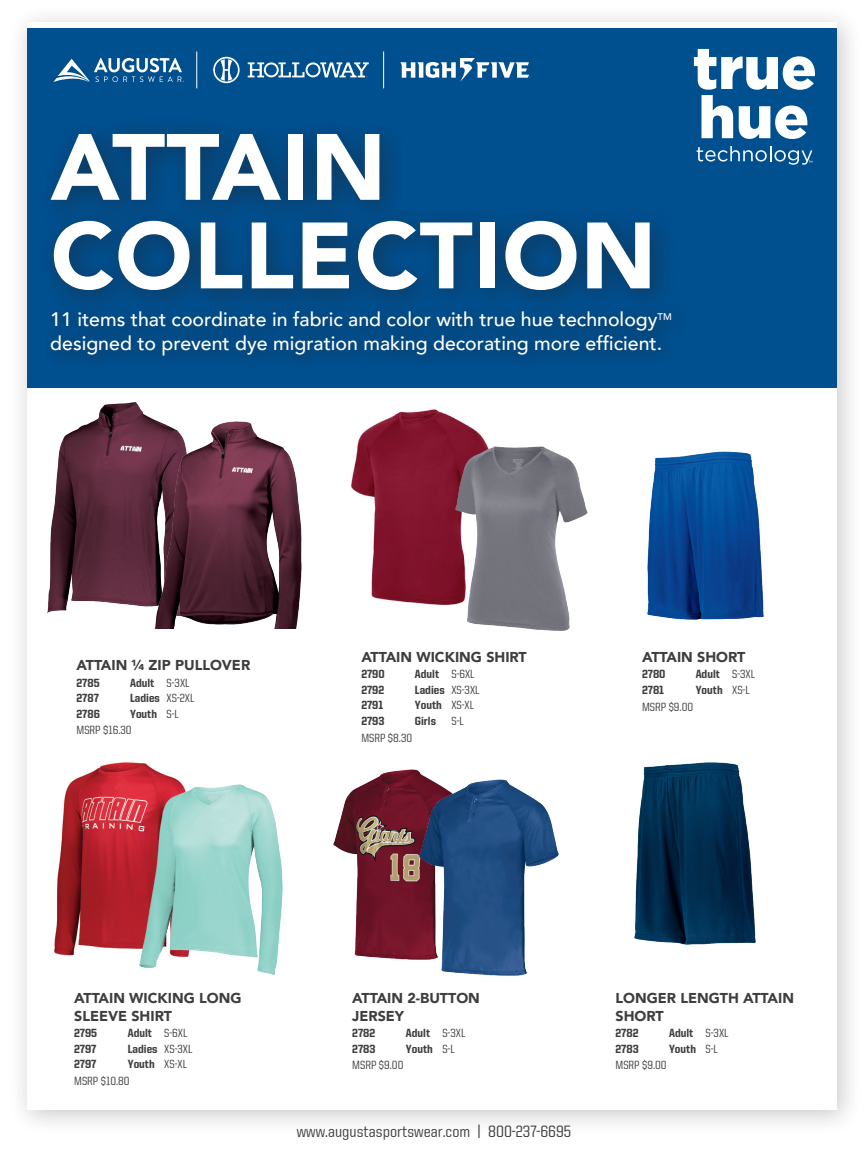
<style>
.page{position:relative;width:864px;height:1161px;background:#fff}
.page>*{position:absolute;margin:0;border:0;box-sizing:border-box;transform-origin:0 0}
.t1{font:900 93px "Avenir";letter-spacing:.01em;color:#fff}
.t2{font:500 19.5px "Avenir";color:#fff}
.t3{font:500 16.5px "United Sans Semi Cond";color:#3e3e3f}
.t4{font:900 14.25px/17.1px "Avenir";color:#3e3e3f}
.t5{font:800 11.85px "United Sans Semi Cond";color:#3e3e3f}
.t6{font:500 11.85px/16.6px "United Sans Semi Cond";color:#3e3e3f}
.t7{font:500 9.6px "Avenir";color:#fff}
.s1{font-weight:500}
.s2{font-weight:800}
</style>
<div class="page">
<div style="left:8px;top:4px;width:855px;height:1133px;background:#231f20;opacity:.25"></div>
<div style="left:27px;top:22px;width:810px;height:1088px;background:#fff"></div>
<div style="left:27px;top:28px;width:810px;height:360px;background:#004f8f"></div>
<div style="left:36px;top:116px;width:641px;height:201px;background:#231f20;opacity:.47"></div>
<div style="left:40px;top:300px;width:649px;height:72px;background:#024b86"></div>
<img style="left:47px;top:402px;width:108px;height:212px">
<img style="left:154px;top:420px;width:148px;height:209px">
<img style="left:647px;top:451px;width:117px;height:169px">
<img style="left:634px;top:762px;width:122px;height:183px">
<img style="left:54px;top:762px;width:128px;height:194px">
<img style="left:138px;top:784px;width:145px;height:191px">
<img style="left:351px;top:409px;width:136px;height:196px">
<img style="left:451px;top:445px;width:137px;height:186px">
<svg style="left:694px;top:49px;width:121px;height:90px"></svg>
<svg style="left:697px;top:146px;width:116px;height:19px"></svg>
<hr style="left:196px;top:51px;width:1px;height:37px;background:#fff">
<hr style="left:383px;top:51px;width:1px;height:37px;background:#fff">
<hr style="left:545px;top:51px;width:1px;height:37px;background:#fff">
<svg style="left:400px;top:58px;width:130px;height:24px"></svg>
<svg style="left:53px;top:58px;width:131px;height:24px"></svg>
<svg style="left:213px;top:57px;width:27px;height:26px"></svg>
<svg style="left:248px;top:62px;width:121px;height:15px"></svg>
<img style="left:333px;top:769px;width:94px;height:191px">
<img style="left:418px;top:778px;width:141px;height:198px">
<h1 class="t1" style="left:51px;top:88px;width:337px">ATTAIN</h1>
<h1 class="t1" style="left:51px;top:176px;width:607px">COLLECTION</h1>
<h2 class="t2" style="left:50px;top:302px;width:609px">11 items that coordinate in fabric and color with true hue technology</h2>
<p class="t7" style="left:658px;top:309px;width:16px">TM</p>
<h2 class="t2" style="left:50px;top:326px;width:613px">designed to prevent dye migration making decorating more efficient.</h2>
<p class="t4" style="left:77px;top:656px;width:175px">ATTAIN ¼ ZIP PULLOVER</p>
<p class="t5" style="left:77px;top:676px;width:25px">2785</p>
<p class="t5" style="left:130px;top:676px;width:61px">Adult <span class="s1">S-3XL</span></p>
<p class="t5" style="left:77px;top:692px;width:24px">2787</p>
<p class="t5" style="left:130px;top:692px;width:66px">Ladies <span class="s1">XS-2XL</span></p>
<p class="t5" style="left:77px;top:707px;width:25px">2786</p>
<p class="t6" style="left:77px;top:705px;width:104px;text-indent:54px"><span class="s2">Youth</span> S-L<br>MSRP $16.30</p>
<p class="t4" style="left:361px;top:648px;width:167px">ATTAIN WICKING SHIRT</p>
<p class="t5" style="left:361px;top:668px;width:25px">2790</p>
<p class="t5" style="left:415px;top:668px;width:61px">Adult <span class="s1">S-6XL</span></p>
<p class="t5" style="left:361px;top:684px;width:24px">2792</p>
<p class="t5" style="left:415px;top:684px;width:66px">Ladies <span class="s1">XS-3XL</span></p>
<p class="t5" style="left:361px;top:699px;width:23px">2791</p>
<p class="t5" style="left:415px;top:699px;width:61px">Youth <span class="s1">XS-XL</span></p>
<p class="t5" style="left:361px;top:715px;width:25px">2793</p>
<p class="t5" style="left:415px;top:715px;width:23px">Girls</p>
<p class="t6" style="left:451px;top:712px;width:14px">S-L</p>
<p class="t6" style="left:361px;top:729px;width:52px">MSRP $8.30</p>
<p class="t4" style="left:642px;top:648px;width:105px">ATTAIN SHORT</p>
<p class="t5" style="left:642px;top:668px;width:25px">2780</p>
<p class="t5" style="left:696px;top:668px;width:61px">Adult <span class="s1">S-3XL</span></p>
<p class="t5" style="left:642px;top:684px;width:24px">2781</p>
<p class="t5" style="left:696px;top:684px;width:56px">Youth <span class="s1">XS-L</span></p>
<p class="t6" style="left:642px;top:698px;width:53px">MSRP $9.00</p>
<p class="t4" style="left:74px;top:990px;width:169px">ATTAIN WICKING LONG<br>SLEEVE SHIRT</p>
<p class="t5" style="left:74px;top:1027px;width:24px">2795</p>
<p class="t5" style="left:128px;top:1027px;width:61px">Adult <span class="s1">S-6XL</span></p>
<p class="t5" style="left:74px;top:1042px;width:24px">2797</p>
<p class="t5" style="left:128px;top:1042px;width:66px">Ladies <span class="s1">XS-3XL</span></p>
<p class="t5" style="left:74px;top:1058px;width:24px">2797</p>
<p class="t6" style="left:74px;top:1056px;width:114px;text-indent:54px"><span class="s2">Youth</span> XS-XL<br>MSRP $10.80</p>
<p class="t4" style="left:352px;top:990px;width:129px">ATTAIN 2-BUTTON<br>JERSEY</p>
<p class="t5" style="left:352px;top:1027px;width:24px">2782</p>
<p class="t5" style="left:406px;top:1027px;width:61px">Adult <span class="s1">S-3XL</span></p>
<p class="t5" style="left:352px;top:1042px;width:25px">2783</p>
<p class="t5" style="left:406px;top:1042px;width:50px">Youth <span class="s1">S-L</span></p>
<p class="t6" style="left:352px;top:1057px;width:53px">MSRP $9.00</p>
<h3 class="t3" style="left:297px;top:1123px;width:276px">www.augustasportswear.com | 800-237-6695</h3>
<p class="t4" style="left:616px;top:990px;width:180px">LONGER LENGTH ATTAIN<br>SHORT</p>
<p class="t5" style="left:616px;top:1027px;width:24px">2782</p>
<p class="t5" style="left:669px;top:1027px;width:61px">Adult <span class="s1">S-3XL</span></p>
<p class="t5" style="left:616px;top:1042px;width:25px">2783</p>
<p class="t5" style="left:669px;top:1042px;width:50px">Youth <span class="s1">S-L</span></p>
<p class="t6" style="left:616px;top:1057px;width:53px">MSRP $9.00</p>
</div>
